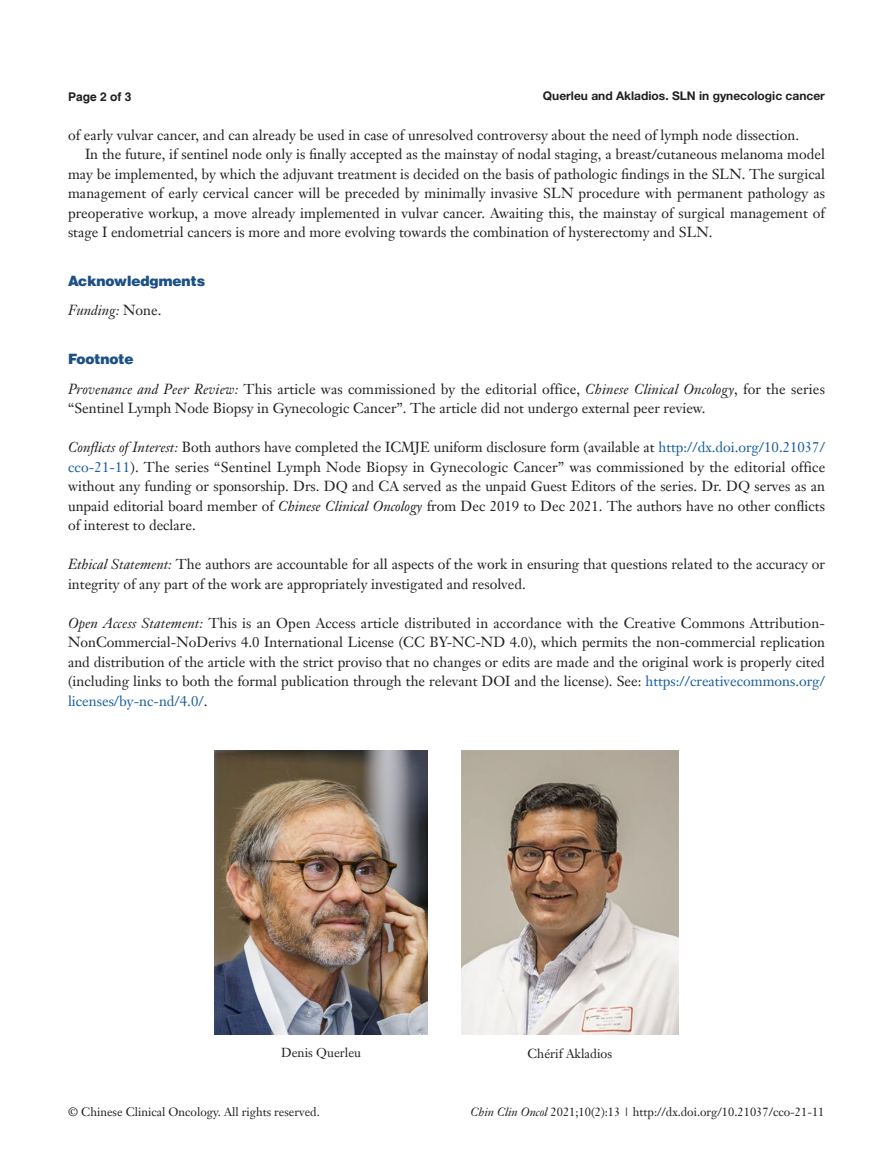
<style>
.page{position:relative;width:893px;height:1170px;background:#fff}
.page>*{position:absolute;margin:0;border:0;box-sizing:border-box;transform-origin:0 0}
.t1{font:14.25px/19.5px "Janson Text LT";color:#231f20;text-align:justify}
.一级标题-6_5{font:900 14.25px "Helvetica";color:#1c5085}
.t2{font:italic 14.25px "Janson Text LT";color:#231f20}
.t3{font:12.75px "Janson Text LT";color:#231f20}
.t4{font:12px "Janson Text LT";color:#231f20}
.t5{font:700 12px "Helvetica Neue LT Pro";color:#231f20}
.t6{font:700 12px "Helvetica";color:#231f20}
.s1{font-style:normal}
.s2{font-style:italic}
.s3{color:#175d9e}
</style>
<div class="page">
<img style="left:215px;top:750px;width:212px;height:284px">
<img style="left:461px;top:750px;width:217px;height:284px">
<p class="t5" style="left:543px;top:88px;width:283px">Querleu and Akladios. SLN in gynecologic cancer</p>
<p class="t6" style="left:68px;top:89px;width:65px">Page 2 of 3</p>
<p class="t1" style="left:68px;top:125px;width:733px">of early vulvar cancer, and can already be used in case of unresolved controversy about the need of lymph node dissection.</p>
<p class="t1" style="left:68px;top:144px;width:758px;text-indent:17px">In the future, if sentinel node only is finally accepted as the mainstay of nodal staging, a breast/cutaneous melanoma model may be implemented, by which the adjuvant treatment is decided on the basis of pathologic findings in the SLN. The surgical management of early cervical cancer will be preceded by minimally invasive SLN procedure with permanent pathology as preoperative workup, a move already implemented in vulvar cancer. Awaiting this, the mainstay of surgical management of stage I endometrial cancers is more and more evolving towards the combination of hysterectomy and SLN.</p>
<p class="一级标题-6_5" style="left:68px;top:272px;width:139px">Acknowledgments</p>
<p class="t2" style="left:68px;top:302px;width:95px">Funding: <span class="s1">None.</span></p>
<p class="一级标题-6_5" style="left:68px;top:350px;width:67px">Footnote</p>
<p class="t1" style="left:68px;top:378px;width:758px"><span class="s2">Provenance and Peer Review:</span> This article was commissioned by the editorial office, <span class="s2">Chinese Clinical Oncology</span>, for the series “Sentinel Lymph Node Biopsy in Gynecologic Cancer”. The article did not undergo external peer review.</p>
<p class="t1" style="left:68px;top:437px;width:759px"><span class="s2">Conflicts of Interest:</span> Both authors have completed the ICMJE uniform disclosure form (available at <span class="s3">http://dx.doi.org/10.21037/ cco-21-11</span>). The series “Sentinel Lymph Node Biopsy in Gynecologic Cancer” was commissioned by the editorial office without any funding or sponsorship. Drs. DQ and CA served as the unpaid Guest Editors of the series. Dr. DQ serves as an unpaid editorial board member of <span class="s2">Chinese Clinical Oncology</span> from Dec 2019 to Dec 2021. The authors have no other conflicts of interest to declare.</p>
<p class="t1" style="left:68px;top:554px;width:758px"><span class="s2">Ethical Statement:</span> The authors are accountable for all aspects of the work in ensuring that questions related to the accuracy or integrity of any part of the work are appropriately investigated and resolved.</p>
<p class="t1" style="left:68px;top:612px;width:758px"><span class="s2">Open Access Statement:</span> This is an Open Access article distributed in accordance with the Creative Commons Attribution-NonCommercial-NoDerivs 4.0 International License (CC BY-NC-ND 4.0), which permits the non-commercial replication and distribution of the article with the strict proviso that no changes or edits are made and the original work is properly cited (including links to both the formal publication through the relevant DOI and the license). See: <span class="s3">https://creativecommons.org/ licenses/by-nc-nd/4.0/</span>.</p>
<p class="t3" style="left:281px;top:1044px;width:82px">Denis Querleu</p>
<p class="t3" style="left:528px;top:1045px;width:86px">Chérif Akladios</p>
<p class="t4" style="left:68px;top:1104px;width:253px">© Chinese Clinical Oncology. All rights reserved.</p>
<p class="t4" style="left:470px;top:1104px;width:356px"><span class="s2">Chin Clin Oncol</span> 2021;10(2):13 | http://dx.doi.org/10.21037/cco-21-11</p>
</div>
